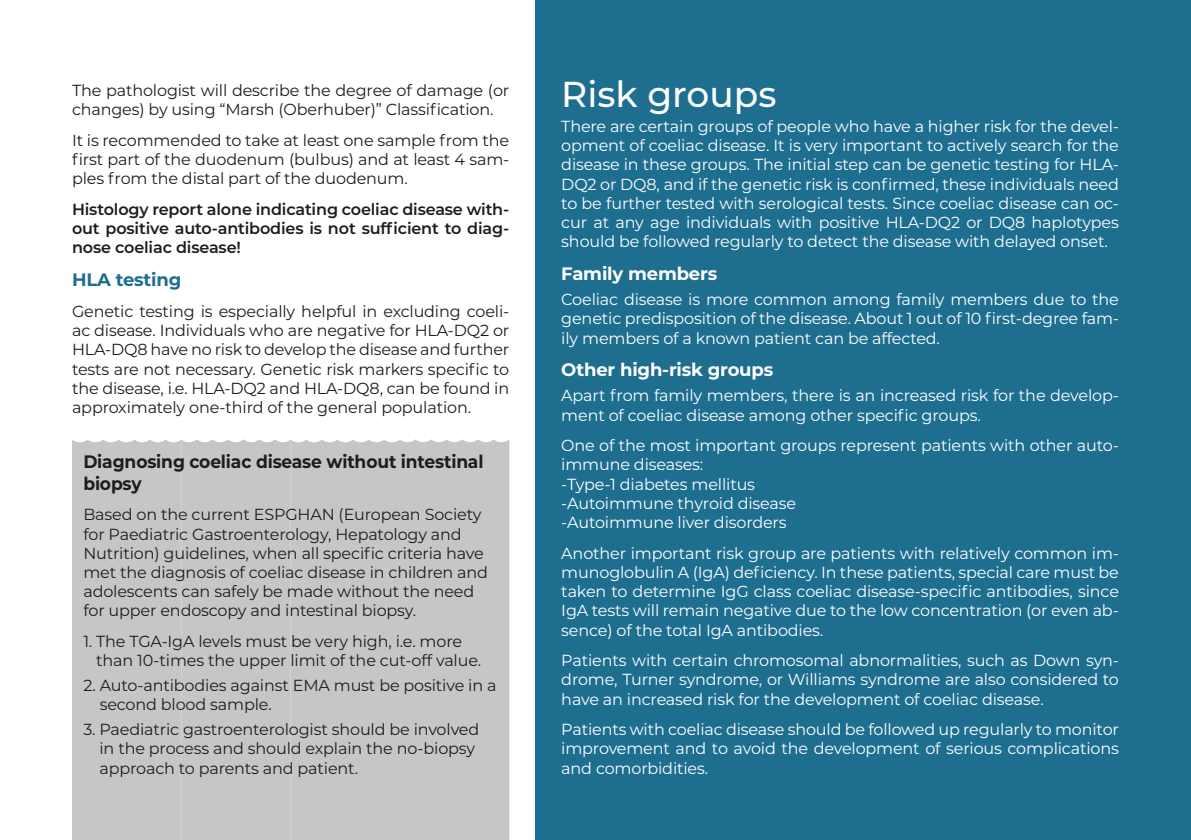
<style>
.page{position:relative;width:1191px;height:840px;background:#fff}
.page>*{position:absolute;margin:0;border:0;box-sizing:border-box;transform-origin:0 0}
.t1{font:500 36px "Montserrat";color:#fff}
.t2{font:700 18px/21.6px "Montserrat";letter-spacing:-.01em;color:#1d1d1b;scale:.95 1}
.t3{font:700 18px "Montserrat";letter-spacing:-.01em;color:#fff}
.t4{font:700 18px "Montserrat";letter-spacing:-.01em;color:#1e6e90}
.t5{font:16px/19.2px "Montserrat";letter-spacing:-.01em;color:#fff;text-align:justify}
.t6{font:16px/19.2px "Montserrat";letter-spacing:-.01em;color:#1d1d1b}
.t7{font:600 16px/19.2px "Montserrat";letter-spacing:-.01em;color:#1d1d1b;text-align:justify}
</style>
<div class="page">
<div style="left:535px;top:0;width:656px;height:839px;background:#1e6e90"></div>
<svg style="left:181px;top:439px;width:110px;height:400px;background:#c7c7c6"></svg>
<div style="left:400px;top:439px;width:109px;height:400px;background:#c6c6c5"></div>
<div style="left:72px;top:439px;width:109px;height:400px;background:#c6c6c5"></div>
<div style="left:291px;top:439px;width:109px;height:400px;background:#c6c6c5"></div>
<p class="t6" style="left:72px;top:80px;width:439px">The pathologist will describe the degree of damage (or changes) by using “Marsh (Oberhuber)” Classification.</p>
<p class="t6" style="left:72px;top:130px;width:439px;text-align:justify">It is recommended to take at least one sample from the first part of the duodenum (bulbus) and at least 4 sam&shy;ples from the distal part of the duodenum.</p>
<p class="t7" style="left:72px;top:199px;width:439px">Histology report alone indicating coeliac disease with&shy;out positive auto-antibodies is not sufficient to diag&shy;nose coeliac disease!</p>
<p class="t4" style="left:72px;top:267px;width:111px">HLA testing</p>
<p class="t6" style="left:72px;top:301px;width:439px;text-align:justify">Genetic testing is especially helpful in excluding coeli&shy;ac disease. Individuals who are negative for HLA-DQ2 or HLA-DQ8 have no risk to develop the disease and further tests are not necessary. Genetic risk markers specific to the disease, i.e. HLA-DQ2 and HLA-DQ8, can be found in approximately one-third of the general population.</p>
<p class="t2" style="left:83px;top:449px;width:423px">Diagnosing coeliac disease without intestinal biopsy</p>
<p class="t6" style="left:83px;top:504px;width:406px">Based on the current ESPGHAN (European Society for Paediatric Gastroenterology, Hepatology and Nutrition) guidelines, when all specific criteria have met the diagnosis of coeliac disease in children and adolescents can safely be made without the need for upper endoscopy and intestinal biopsy.</p>
<p class="t6" style="left:96px;top:630px;width:386px;text-indent:-13px">1. The TGA-IgA levels must be very high, i.e. more than 10-times the upper limit of the cut-off value.</p>
<p class="t6" style="left:100px;top:674px;width:398px;text-indent:-16px">2. Auto-antibodies against EMA must be positive in a second blood sample.</p>
<p class="t6" style="left:99px;top:719px;width:381px;text-indent:-16px">3. Paediatric gastroenterologist should be involved in the process and should explain the no-biopsy approach to parents and patient.</p>
<h1 class="t1" style="left:561px;top:69px;width:217px">Risk groups</h1>
<p class="t5" style="left:561px;top:116px;width:559px">There are certain groups of people who have a higher risk for the devel&shy;opment of coeliac disease. It is very important to actively search for the disease in these groups. The initial step can be genetic testing for HLA-DQ2 or DQ8, and if the genetic risk is confirmed, these individuals need to be further tested with serological tests. Since coeliac disease can oc&shy;cur at any age individuals with positive HLA-DQ2 or DQ8 haplotypes should be followed regularly to detect the disease with delayed onset.</p>
<p class="t3" style="left:561px;top:260px;width:157px">Family members</p>
<p class="t5" style="left:561px;top:289px;width:559px">Coeliac disease is more common among family members due to the genetic predisposition of the disease. About 1 out of 10 first-degree fam&shy;ily members of a known patient can be affected.</p>
<p class="t3" style="left:561px;top:357px;width:213px">Other high-risk groups</p>
<p class="t5" style="left:561px;top:385px;width:559px">Apart from family members, there is an increased risk for the develop&shy;ment of coeliac disease among other specific groups.</p>
<p class="t5" style="left:561px;top:435px;width:559px;text-align:left">One of the most important groups represent patients with other auto&shy;immune diseases:<br>-Type-1 diabetes mellitus<br>-Autoimmune thyroid disease<br>-Autoimmune liver disorders</p>
<p class="t5" style="left:561px;top:542px;width:559px">Another important risk group are patients with relatively common im&shy;munoglobulin A (IgA) deficiency. In these patients, special care must be taken to determine IgG class coeliac disease-specific antibodies, since IgA tests will remain negative due to the low concentration (or even ab&shy;sence) of the total IgA antibodies.</p>
<p class="t5" style="left:561px;top:650px;width:559px">Patients with certain chromosomal abnormalities, such as Down syn&shy;drome, Turner syndrome, or Williams syndrome are also considered to have an increased risk for the development of coeliac disease.</p>
<p class="t5" style="left:561px;top:718px;width:559px">Patients with coeliac disease should be followed up regularly to monitor improvement and to avoid the development of serious complications and comorbidities.</p>
</div>
